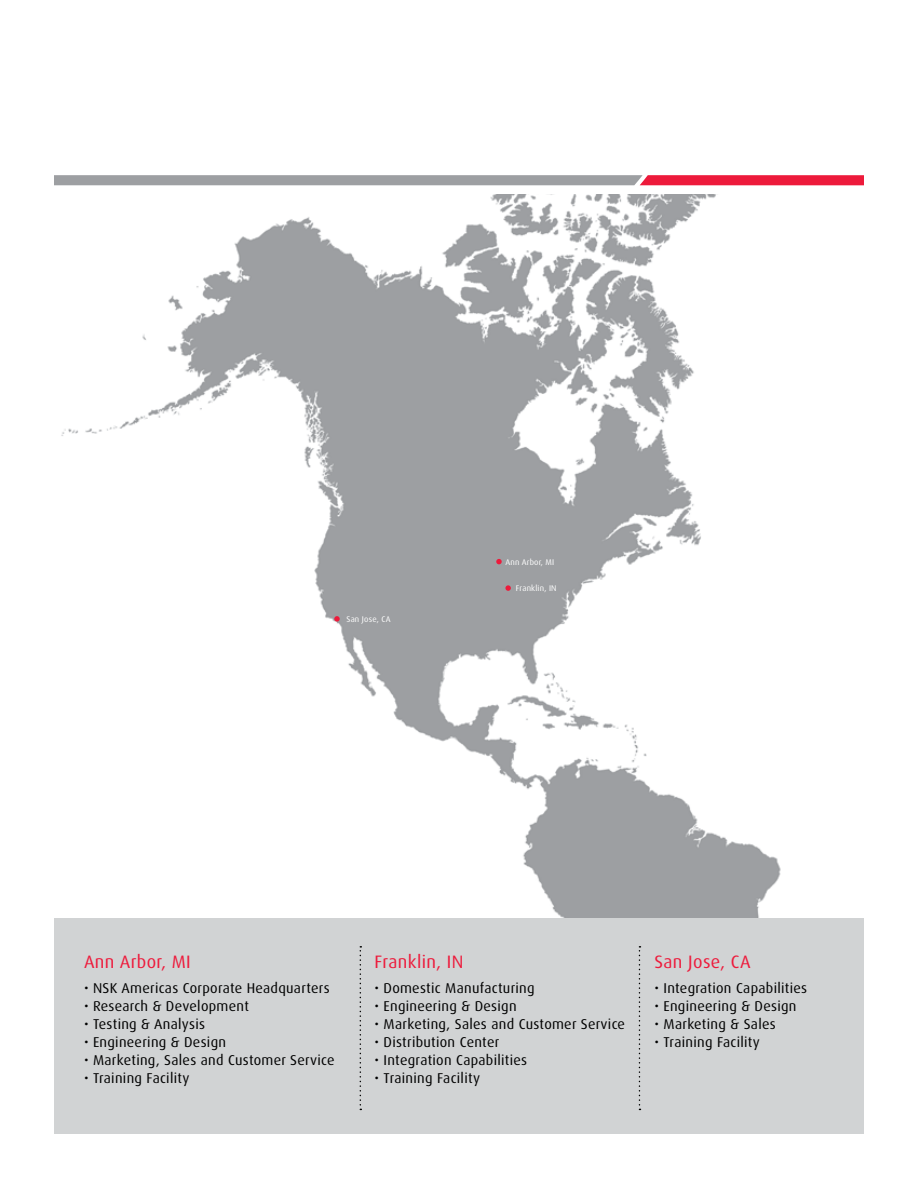
<style>
.page{position:relative;width:918px;height:1188px;background:#fff}
.page>*{position:absolute;margin:0;border:0;box-sizing:border-box;transform-origin:0 0}
.t1{font:18px "Dax OT";letter-spacing:.02em;color:#ed1a3b}
.t2{font:14.25px "Dax OT";letter-spacing:.02em;color:#000}
.t3{font:8.25px "Dax OT";letter-spacing:.02em;color:#fff}
</style>
<div class="page">
<img style="left:61px;top:194px;width:720px;height:724px">
<svg style="left:54px;top:175px;width:810px;height:10px;background:#b47d88"></svg>
<div style="left:55px;top:918px;width:809px;height:216px;background:#d1d3d4"></div>
<svg style="left:360px;top:946px;width:1px;height:164px"></svg>
<svg style="left:639px;top:946px;width:1px;height:164px"></svg>
<svg style="left:334px;top:616px;width:6px;height:6px"></svg>
<svg style="left:496px;top:559px;width:6px;height:5px"></svg>
<svg style="left:505px;top:585px;width:6px;height:6px"></svg>
<p class="t3" style="left:346px;top:613px;width:46px">San Jose, CA</p>
<p class="t3" style="left:505px;top:557px;width:50px">Ann Arbor, MI</p>
<p class="t3" style="left:516px;top:583px;width:42px">Franklin, IN</p>
<p class="t1" style="left:84px;top:950px;width:108px">Ann Arbor, MI</p>
<p class="t1" style="left:375px;top:950px;width:90px">Franklin, IN</p>
<p class="t1" style="left:654px;top:950px;width:98px">San Jose, CA</p>
<p class="t2" style="left:84px;top:979px;width:247px">• NSK Americas Corporate Headquarters</p>
<p class="t2" style="left:84px;top:997px;width:166px">• Research &amp; Development</p>
<p class="t2" style="left:84px;top:1015px;width:123px">• Testing &amp; Analysis</p>
<p class="t2" style="left:84px;top:1033px;width:144px">• Engineering &amp; Design</p>
<p class="t2" style="left:84px;top:1051px;width:252px">• Marketing, Sales and Customer Service</p>
<p class="t2" style="left:84px;top:1069px;width:107px">• Training Facility</p>
<p class="t2" style="left:375px;top:979px;width:162px">• Domestic Manufacturing</p>
<p class="t2" style="left:375px;top:997px;width:144px">• Engineering &amp; Design</p>
<p class="t2" style="left:375px;top:1015px;width:252px">• Marketing, Sales and Customer Service</p>
<p class="t2" style="left:375px;top:1033px;width:126px">• Distribution Center</p>
<p class="t2" style="left:375px;top:1051px;width:154px">• Integration Capabilities</p>
<p class="t2" style="left:375px;top:1069px;width:107px">• Training Facility</p>
<p class="t2" style="left:654px;top:979px;width:154px">• Integration Capabilities</p>
<p class="t2" style="left:654px;top:997px;width:144px">• Engineering &amp; Design</p>
<p class="t2" style="left:654px;top:1015px;width:123px">• Marketing &amp; Sales</p>
<p class="t2" style="left:654px;top:1033px;width:107px">• Training Facility</p>
</div>
